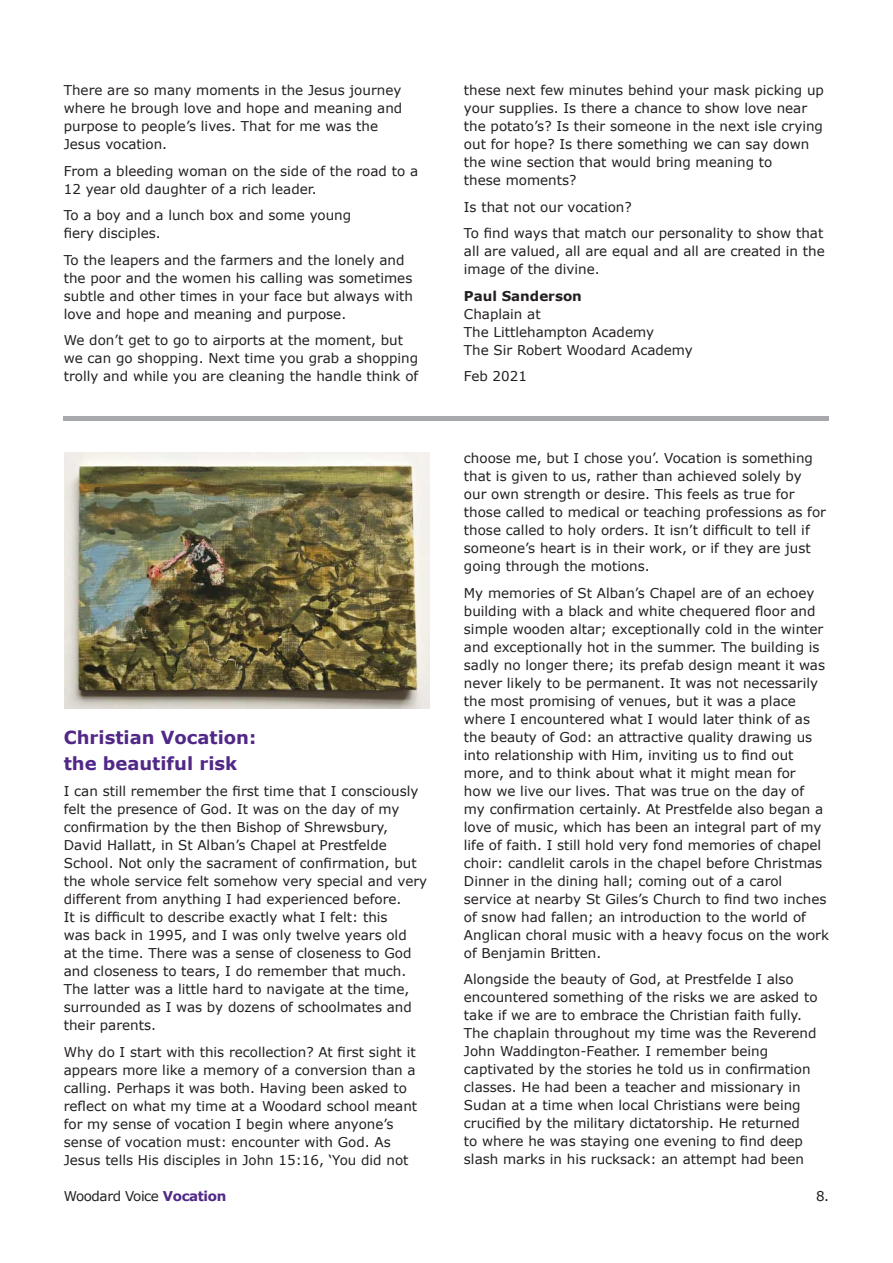
<style>
.page{position:relative;width:893px;height:1263px;background:#fff}
.page>*{position:absolute;margin:0;border:0;box-sizing:border-box;transform-origin:0 0}
.t1{font:700 18px/25.5px "Verdana";color:#512887}
.t2{font:13.5px/18px "Verdana";color:#231f20}
.t3{font:13.5px "Verdana";letter-spacing:-.03em;color:#231f20}
.t4{font:700 13.5px "Verdana";color:#231f20}
.s1{font-weight:700;color:#512887}
</style>
<div class="page">
<hr style="left:64px;top:417px;width:765px;height:4px;background:#a8a9ad">
<img style="left:65px;top:453px;width:365px;height:255px">
<p class="t2" style="left:64px;top:82px;width:340px">There are so many moments in the Jesus journey where he brough love and hope and meaning and purpose to people’s lives. That for me was the Jesus vocation.</p>
<p class="t2" style="left:64px;top:162px;width:356px">From a bleeding woman on the side of the road to a<br>12 year old daughter of a rich leader.</p>
<p class="t2" style="left:64px;top:207px;width:289px">To a boy and a lunch box and some young fiery disciples.</p>
<p class="t2" style="left:64px;top:251px;width:351px">To the leapers and the farmers and the lonely and the poor and the women his calling was sometimes subtle and other times in your face but always with love and hope and meaning and purpose.</p>
<p class="t2" style="left:64px;top:332px;width:356px">We don’t get to go to airports at the moment, but we can go shopping. Next time you grab a shopping trolly and while you are cleaning the handle think of</p>
<p class="t1" style="left:64px;top:725px;width:194px">Christian Vocation: the beautiful risk</p>
<p class="t2" style="left:64px;top:782px;width:365px">I can still remember the first time that I consciously felt the presence of God. It was on the day of my confirmation by the then Bishop of Shrewsbury, David Hallatt, in St Alban’s Chapel at Prestfelde School. Not only the sacrament of confirmation, but the whole service felt somehow very special and very different from anything I had experienced before.<br>It is difficult to describe exactly what I felt: this<br>was back in 1995, and I was only twelve years old<br>at the time. There was a sense of closeness to God and closeness to tears, I do remember that much.<br>The latter was a little hard to navigate at the time, surrounded as I was by dozens of schoolmates and their parents.</p>
<p class="t2" style="left:64px;top:1043px;width:355px">Why do I start with this recollection? At first sight it appears more like a memory of a conversion than a calling. Perhaps it was both. Having been asked to reflect on what my time at a Woodard school meant for my sense of vocation I begin where anyone’s sense of vocation must: encounter with God. As Jesus tells His disciples in John 15:16, ‘You did not</p>
<p class="t2" style="left:464px;top:82px;width:362px">these next few minutes behind your mask picking up your supplies. Is there a chance to show love near the potato’s? Is their someone in the next isle crying out for hope? Is there something we can say down the wine section that would bring meaning to<br>these moments?</p>
<p class="t2" style="left:464px;top:198px;width:169px">Is that not our vocation?</p>
<p class="t2" style="left:464px;top:225px;width:362px;text-align:justify">To find ways that match our personality to show that all are valued, all are equal and all are created in the image of the divine.</p>
<p class="t4" style="left:464px;top:287px;width:119px">Paul Sanderson</p>
<p class="t2" style="left:464px;top:305px;width:78px">Chaplain at</p>
<p class="t2" style="left:464px;top:323px;width:192px">The Littlehampton Academy</p>
<p class="t2" style="left:464px;top:341px;width:230px">The Sir Robert Woodard Academy</p>
<p class="t2" style="left:464px;top:368px;width:64px">Feb 2021</p>
<p class="t2" style="left:464px;top:449px;width:364px">choose me, but I chose you’. Vocation is something that is given to us, rather than achieved solely by our own strength or desire. This feels as true for those called to medical or teaching professions as for those called to holy orders. It isn’t difficult to tell if someone’s heart is in their work, or if they are just going through the motions.</p>
<p class="t2" style="left:464px;top:584px;width:367px">My memories of St Alban’s Chapel are of an echoey building with a black and white chequered floor and simple wooden altar; exceptionally cold in the winter and exceptionally hot in the summer. The building is sadly no longer there; its prefab design meant it was never likely to be permanent. It was not necessarily the most promising of venues, but it was a place where I encountered what I would later think of as the beauty of God: an attractive quality drawing us into relationship with Him, inviting us to find out more, and to think about what it might mean for<br>how we live our lives. That was true on the day of<br>my confirmation certainly. At Prestfelde also began a love of music, which has been an integral part of my life of faith. I still hold very fond memories of chapel choir: candlelit carols in the chapel before Christmas Dinner in the dining hall; coming out of a carol service at nearby St Giles’s Church to find two inches of snow had fallen; an introduction to the world of Anglican choral music with a heavy focus on the work of Benjamin Britten.</p>
<p class="t2" style="left:464px;top:970px;width:355px">Alongside the beauty of God, at Prestfelde I also encountered something of the risks we are asked to take if we are to embrace the Christian faith fully.<br>The chaplain throughout my time was the Reverend John Waddington-Feather. I remember being captivated by the stories he told us in confirmation classes. He had been a teacher and missionary in Sudan at a time when local Christians were being crucified by the military dictatorship. He returned<br>to where he was staying one evening to find deep slash marks in his rucksack: an attempt had been</p>
<p class="t3" style="left:64px;top:1187px;width:164px">Woodard Voice <span class="s1">Vocation</span></p>
<p class="t2" style="left:816px;top:1187px;width:15px">8.</p>
</div>
